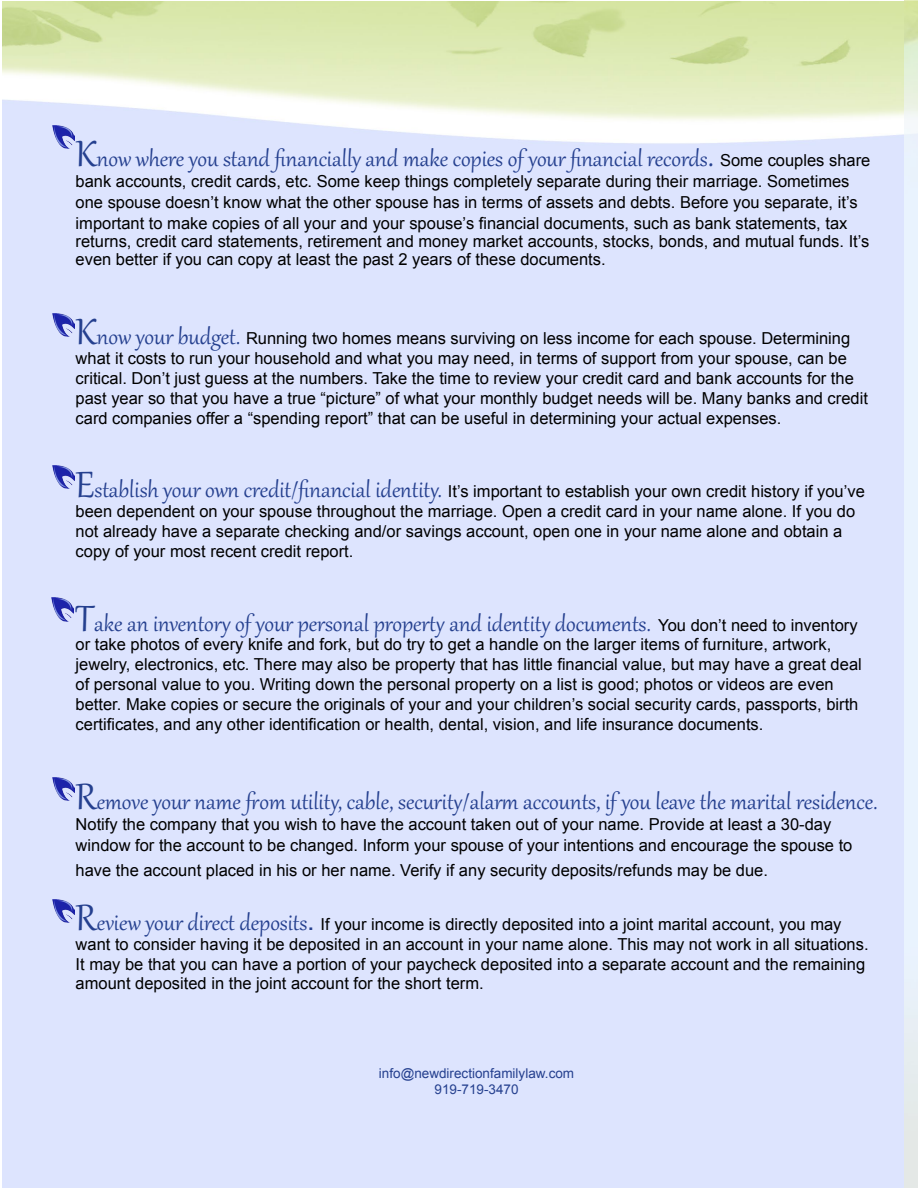
<style>
.page{position:relative;width:918px;height:1188px;background:#fff}
.page>*{position:absolute;margin:0;border:0;box-sizing:border-box;transform-origin:0 0}
.t1{font:27px "Gabriola";color:#25408f}
.t2{font:16.5px/19.8px "Arial";color:#000}
.t3{font:13.5px/16.2px "Arial";color:#25408f;text-align:center}
.s1{font-size:45px}
.s2{font-size:36px}
.s3{font-family:"Arial";font-size:16.5px;color:#000}
.s4{font-family:"Gabriola";font-size:45px;color:#25408f}
.s5{font-family:"Gabriola";font-size:27px;color:#25408f}
.s6{font-size:27px;color:#25408f}
</style>
<div class="page">
<img style="left:3px;top:2px;width:901px;height:1186px">
<img style="left:53px;top:125px;width:22px;height:23px">
<img style="left:52px;top:313px;width:22px;height:23px">
<img style="left:52px;top:465px;width:22px;height:23px">
<img style="left:51px;top:598px;width:22px;height:23px">
<img style="left:52px;top:777px;width:22px;height:23px">
<img style="left:52px;top:899px;width:22px;height:23px">
<h1 class="t1" style="left:76px;top:141px;width:796px"><span class="s1">K</span>now where you stand financially and make copies of your financial records<span class="s2">.</span> <span class="s3">Some couples share</span></h1>
<p class="t2" style="left:76px;top:171px;width:784px;line-height:21px">bank accounts, credit cards, etc. Some keep things completely separate during their marriage. Sometimes one spouse doesn’t know what the other spouse has in terms of assets and debts. Before you separate, it’s important to make copies of all your and your spouse’s financial documents, such as bank statements, tax</p>
<p class="t2" style="left:76px;top:233px;width:795px;line-height:18px">returns, credit card statements, retirement and money market accounts, stocks, bonds, and mutual funds. It’s even better if you can copy at least the past 2 years of these documents.</p>
<p class="t2" style="left:76px;top:329px;width:794px"><span class="s4">K</span><span class="s5">now your budget.</span> Running two homes means surviving on less income for each spouse. Determining what it costs to run your household and what you may need, in terms of support from your spouse, can be critical. Don’t just guess at the numbers. Take the time to review your credit card and bank accounts for the past year so that you have a true “picture” of what your monthly budget needs will be. Many banks and credit card companies offer a “spending report” that can be useful in determining your actual expenses.</p>
<p class="t2" style="left:76px;top:482px;width:791px"><span class="s4">E</span><span class="s5">stablish your own credit/financial identity.</span> It’s important to establish your own credit history if you’ve been dependent on your spouse throughout the marriage. Open a credit card in your name alone. If you do not already have a separate checking and/or savings account, open one in your name alone and obtain a copy of your most recent credit report.</p>
<h1 class="t1" style="left:76px;top:605px;width:784px"><span class="s1">T</span>ake an inventory of your personal property and identity documents. <span class="s3">You don’t need to inventory</span></h1>
<p class="t2" style="left:76px;top:635px;width:788px">or take photos of every knife and fork, but do try to get a handle on the larger items of furniture, artwork, jewelry, electronics, etc. There may also be property that has little financial value, but may have a great deal of personal value to you. Writing down the personal property on a list is good; photos or videos are even better. Make copies or secure the originals of your and your children’s social security cards, passports, birth certificates, and any other identification or health, dental, vision, and life insurance documents.</p>
<h1 class="t1" style="left:76px;top:784px;width:803px"><span class="s1">R</span>emove your name from utility, cable, security/alarm accounts, if you leave the marital residence.</h1>
<p class="t2" style="left:76px;top:814px;width:778px;line-height:21px">Notify the company that you wish to have the account taken out of your name. Provide at least a 30-day window for the account to be changed. Inform your spouse of your intentions and encourage the spouse to</p>
<p class="t2" style="left:76px;top:860px;width:694px">have the account placed in his or her name. Verify if any security deposits/refunds may be due.</p>
<p class="t2" style="left:76px;top:914px;width:795px"><span class="s4">R</span><span class="s5">eview your direct deposits</span><span class="s6">.</span> If your income is directly deposited into a joint marital account, you may want to consider having it be deposited in an account in your name alone. This may not work in all situations.<br>It may be that you can have a portion of your paycheck deposited into a separate account and the remaining amount deposited in the joint account for the short term.</p>
<p class="t3" style="left:379px;top:1065px;width:197px">info@newdirectionfamilylaw.com<br>919-719-3470</p>
</div>
